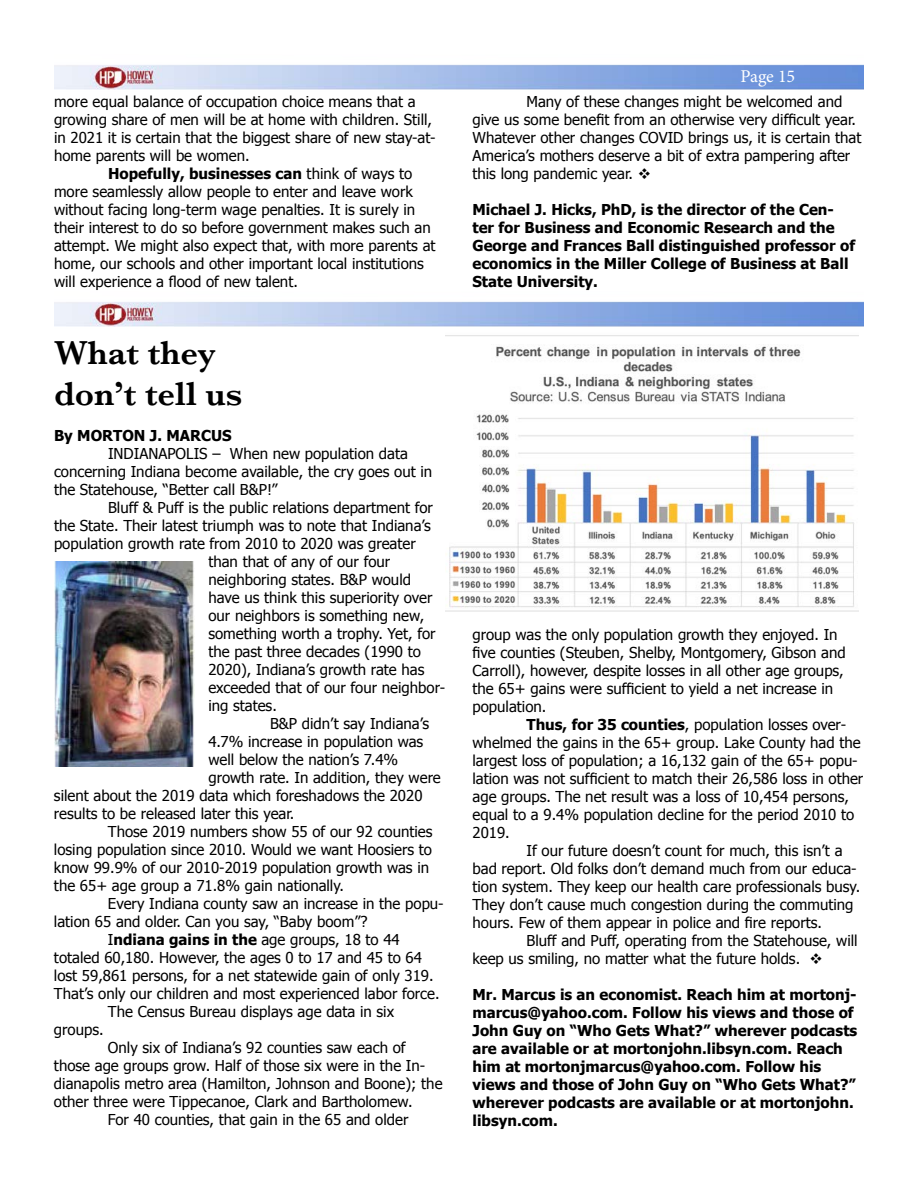
<style>
.page{position:relative;width:918px;height:1188px;background:#fff}
.page>*{position:absolute;margin:0;border:0;box-sizing:border-box;transform-origin:0 0}
.t1{font:600 34.5px/41.4px "Baskerville";color:#000}
.t2{font:18px "Minion Pro";letter-spacing:-.005em;color:#fff}
.t3{font:15px/18px "Tahoma";color:#000}
.t4{font:700 15px/18px "Tahoma";color:#000}
.s1{font-weight:400}
.s2{font-weight:700}
</style>
<div class="page">
<img style="left:54px;top:64px;width:810px;height:26px">
<img style="left:54px;top:301px;width:810px;height:26px">
<img style="left:54px;top:562px;width:141px;height:204px">
<img style="left:446px;top:335px;width:412px;height:277px">
<p class="t3" style="left:54px;top:92px;width:363px">more equal balance of occupation choice means that a</p>
<p class="t3" style="left:54px;top:110px;width:380px">growing share of men will be at home with children. Still,</p>
<p class="t3" style="left:54px;top:128px;width:383px">in 2021 it is certain that the biggest share of new stay-at-</p>
<p class="t3" style="left:54px;top:146px;width:197px">home parents will be women.</p>
<p class="t4" style="left:108px;top:163px;width:306px">Hopefully, businesses can <span class="s1">think of ways to</span></p>
<p class="t3" style="left:54px;top:182px;width:360px">more seamlessly allow people to enter and leave work</p>
<p class="t3" style="left:54px;top:200px;width:363px">without facing long-term wage penalties. It is surely in</p>
<p class="t3" style="left:54px;top:218px;width:378px">their interest to do so before government makes such an</p>
<p class="t3" style="left:54px;top:236px;width:383px">attempt. We might also expect that, with more parents at</p>
<p class="t3" style="left:54px;top:254px;width:371px">home, our schools and other important local institutions</p>
<p class="t3" style="left:54px;top:272px;width:245px">will experience a flood of new talent.</p>
<h1 class="t1" style="left:54px;top:331px;width:190px">What they don’t tell us</h1>
<p class="t4" style="left:54px;top:426px;width:179px">By MORTON J. MARCUS</p>
<p class="t3" style="left:54px;top:444px;width:380px;text-indent:54px">INDIANAPOLIS – When new population data concerning Indiana become available, the cry goes out in the Statehouse, “Better call B&amp;P!”</p>
<p class="t3" style="left:108px;top:498px;width:326px">Bluff &amp; Puff is the public relations department for</p>
<p class="t3" style="left:54px;top:516px;width:378px">the State. Their latest triumph was to note that Indiana’s</p>
<p class="t3" style="left:54px;top:534px;width:363px">population growth rate from 2010 to 2020 was greater</p>
<p class="t3" style="left:208px;top:552px;width:183px">than that of any of our four</p>
<p class="t3" style="left:208px;top:570px;width:204px">neighboring states. B&amp;P would</p>
<p class="t3" style="left:208px;top:588px;width:226px">have us think this superiority over</p>
<p class="t3" style="left:208px;top:606px;width:217px">our neighbors is something new,</p>
<p class="t3" style="left:208px;top:624px;width:229px">something worth a trophy. Yet, for</p>
<p class="t3" style="left:208px;top:642px;width:214px">the past three decades (1990 to</p>
<p class="t3" style="left:208px;top:660px;width:218px">2020), Indiana’s growth rate has</p>
<p class="t3" style="left:208px;top:678px;width:238px">exceeded that of our four neighbor-</p>
<p class="t3" style="left:208px;top:696px;width:70px">ing states.</p>
<p class="t3" style="left:270px;top:714px;width:161px">B&amp;P didn’t say Indiana’s</p>
<p class="t3" style="left:208px;top:732px;width:216px">4.7% increase in population was</p>
<p class="t3" style="left:208px;top:750px;width:191px">well below the nation’s 7.4%</p>
<p class="t3" style="left:208px;top:768px;width:234px">growth rate. In addition, they were</p>
<p class="t3" style="left:54px;top:786px;width:370px">silent about the 2019 data which foreshadows the 2020</p>
<p class="t3" style="left:54px;top:804px;width:242px">results to be released later this year.</p>
<p class="t3" style="left:108px;top:822px;width:326px">Those 2019 numbers show 55 of our 92 counties</p>
<p class="t3" style="left:54px;top:840px;width:379px">losing population since 2010. Would we want Hoosiers to</p>
<p class="t3" style="left:54px;top:858px;width:377px">know 99.9% of our 2010-2019 population growth was in</p>
<p class="t3" style="left:54px;top:876px;width:292px">the 65+ age group a 71.8% gain nationally.</p>
<p class="t3" style="left:108px;top:894px;width:337px">Every Indiana county saw an increase in the popu-</p>
<p class="t3" style="left:54px;top:912px;width:315px">lation 65 and older. Can you say, “Baby boom”?</p>
<p class="t3" style="left:108px;top:930px;width:293px">I<span class="s2">ndiana gains in the</span> age groups, 18 to 44</p>
<p class="t3" style="left:54px;top:948px;width:370px">totaled 60,180. However, the ages 0 to 17 and 45 to 64</p>
<p class="t3" style="left:54px;top:966px;width:381px">lost 59,861 persons, for a net statewide gain of only 319.</p>
<p class="t3" style="left:54px;top:984px;width:387px">That’s only our children and most experienced labor force.</p>
<p class="t3" style="left:108px;top:1002px;width:288px">The Census Bureau displays age data in six</p>
<p class="t3" style="left:54px;top:1020px;width:51px">groups.</p>
<p class="t3" style="left:108px;top:1038px;width:299px">Only six of Indiana’s 92 counties saw each of</p>
<p class="t3" style="left:54px;top:1056px;width:373px">those age groups grow. Half of those six were in the In-</p>
<p class="t3" style="left:54px;top:1074px;width:390px">dianapolis metro area (Hamilton, Johnson and Boone); the</p>
<p class="t3" style="left:54px;top:1092px;width:360px">other three were Tippecanoe, Clark and Bartholomew.</p>
<p class="t3" style="left:108px;top:1110px;width:302px">For 40 counties, that gain in the 65 and older</p>
<p class="t2" style="left:740px;top:64px;width:56px">Page 15</p>
<p class="t3" style="left:472px;top:92px;width:390px;text-indent:54px">Many of these changes might be welcomed and give us some benefit from an otherwise very difficult year.<br>Whatever other changes COVID brings us, it is certain that America’s mothers deserve a bit of extra pampering after this long pandemic year. ❖</p>
<p class="t4" style="left:472px;top:199px;width:384px">Michael J. Hicks, PhD, is the director of the Cen&shy;ter for Business and Economic Research and the George and Frances Ball distinguished professor of economics in the Miller College of Business at Ball State University.</p>
<p class="t3" style="left:472px;top:625px;width:375px">group was the only population growth they enjoyed. In five counties (Steuben, Shelby, Montgomery, Gibson and Carroll), however, despite losses in all other age groups, the 65+ gains were sufficient to yield a net increase in population.</p>
<p class="t3" style="left:472px;top:715px;width:392px;text-indent:54px"><span class="s2">Thus, for 35 counties</span>, population losses over&shy;whelmed the gains in the 65+ group. Lake County had the largest loss of population; a 16,132 gain of the 65+ popu&shy;lation was not sufficient to match their 26,586 loss in other age groups. The net result was a loss of 10,454 persons, equal to a 9.4% population decline for the period 2010 to 2019.</p>
<p class="t3" style="left:472px;top:841px;width:389px;text-indent:54px">If our future doesn’t count for much, this isn’t a bad report. Old folks don’t demand much from our educa&shy;tion system. They keep our health care professionals busy.<br>They don’t cause much congestion during the commuting hours. Few of them appear in police and fire reports.</p>
<p class="t3" style="left:472px;top:931px;width:387px;text-indent:54px">Bluff and Puff, operating from the Statehouse, will keep us smiling, no matter what the future holds. ❖</p>
<p class="t4" style="left:472px;top:984px;width:386px">Mr. Marcus is an economist. Reach him at mortonj&shy;marcus@yahoo.com. Follow his views and those of John Guy on “Who Gets What?” wherever podcasts are available or at mortonjohn.libsyn.com. Reach him at mortonjmarcus@yahoo.com. Follow his views and those of John Guy on “Who Gets What?” wherever podcasts are available or at mortonjohn. libsyn.com.</p>
</div>
